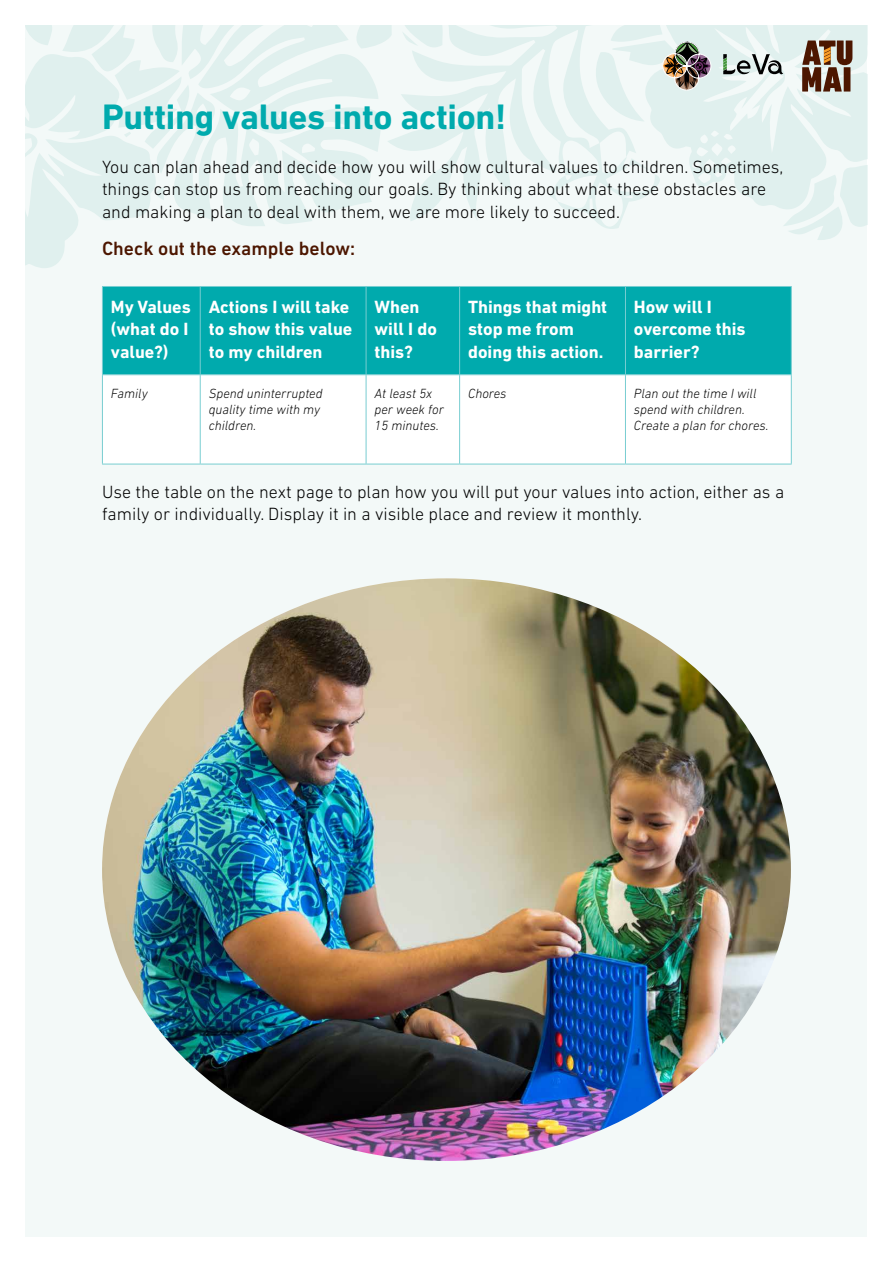
<style>
.page{position:relative;width:893px;height:1263px;background:#fff}
.page>*{position:absolute;margin:0;border:0;box-sizing:border-box;transform-origin:0 0}
.t1{font:700 36px "DIN Next LT Pro";letter-spacing:-.01em;color:#00aaad}
.t2{font:500 19.5px "DIN Next LT Pro";color:#4c1600}
.t3{font:300 18px/22.5px "DIN Next LT Pro";color:#000}
.t4{font:700 18px/22.5px "DIN Next LT Pro";color:#fff}
.t5{font:italic 300 13.5px/16.2px "DIN Next LT Pro";color:#000}
</style>
<div class="page">
<div style="left:26px;top:26px;width:841px;height:1211px;background:#f3f9f8"></div>
<svg style="left:192px;top:26px;width:189px;height:200px;fill:#e0f0ee"></svg>
<svg style="left:388px;top:26px;width:196px;height:195px"></svg>
<svg style="left:355px;top:26px;width:90px;height:23px"></svg>
<svg style="left:26px;top:26px;width:166px;height:242px"></svg>
<div style="left:103px;top:287px;width:688px;height:87px;background:#00aaad"></div>
<div style="left:103px;top:375px;width:688px;height:89px;background:#fff"></div>
<hr style="left:102px;top:286px;width:98px;height:1px;background:#78cdd1">
<hr style="left:102px;top:287px;width:1px;height:87px;background:#78cdd1">
<hr style="left:200px;top:286px;width:166px;height:1px;background:#78cdd1">
<hr style="left:200px;top:287px;width:1px;height:87px;background:#78cdd1">
<hr style="left:366px;top:286px;width:94px;height:1px;background:#78cdd1">
<hr style="left:366px;top:287px;width:1px;height:87px;background:#78cdd1">
<hr style="left:460px;top:286px;width:165px;height:1px;background:#78cdd1">
<hr style="left:459px;top:287px;width:1px;height:87px;background:#78cdd1">
<hr style="left:625px;top:286px;width:167px;height:1px;background:#78cdd1">
<hr style="left:625px;top:287px;width:1px;height:87px;background:#78cdd1">
<hr style="left:791px;top:287px;width:1px;height:87px;background:#78cdd1">
<hr style="left:102px;top:374px;width:98px;height:1px;background:#78cdd1">
<hr style="left:102px;top:375px;width:1px;height:89px;background:#78cdd1">
<hr style="left:200px;top:374px;width:166px;height:1px;background:#78cdd1">
<hr style="left:200px;top:375px;width:1px;height:89px;background:#78cdd1">
<hr style="left:366px;top:374px;width:94px;height:1px;background:#78cdd1">
<hr style="left:366px;top:375px;width:1px;height:89px;background:#78cdd1">
<hr style="left:460px;top:374px;width:165px;height:1px;background:#78cdd1">
<hr style="left:459px;top:375px;width:1px;height:89px;background:#78cdd1">
<hr style="left:625px;top:374px;width:167px;height:1px;background:#78cdd1">
<hr style="left:625px;top:375px;width:1px;height:89px;background:#78cdd1">
<hr style="left:791px;top:375px;width:1px;height:89px;background:#78cdd1">
<hr style="left:102px;top:464px;width:98px;height:1px;background:#78cdd1">
<hr style="left:200px;top:464px;width:166px;height:1px;background:#78cdd1">
<hr style="left:366px;top:464px;width:94px;height:1px;background:#78cdd1">
<hr style="left:460px;top:464px;width:165px;height:1px;background:#78cdd1">
<hr style="left:625px;top:464px;width:167px;height:1px;background:#78cdd1">
<img style="left:102px;top:578px;width:689px;height:583px">
<svg style="left:584px;top:26px;width:283px;height:214px"></svg>
<h1 class="t1" style="left:102px;top:96px;width:406px">Putting values into action!</h1>
<p class="t3" style="left:102px;top:155px;width:683px">You can plan ahead and decide how you will show cultural values to children. Sometimes, things can stop us from reaching our goals. By thinking about what these obstacles are and making a plan to deal with them, we are more likely to succeed.</p>
<p class="t2" style="left:102px;top:237px;width:255px">Check out the example below:</p>
<p class="t4" style="left:111px;top:295px;width:81px">My Values (what do I value?)</p>
<p class="t4" style="left:209px;top:295px;width:145px">Actions I will take to show this value to my children</p>
<p class="t4" style="left:375px;top:295px;width:64px">When will I do this?</p>
<p class="t4" style="left:468px;top:295px;width:141px">Things that might stop me from doing this action.</p>
<p class="t4" style="left:634px;top:295px;width:113px">How will I overcome this barrier?</p>
<p class="t5" style="left:111px;top:385px;width:38px">Family</p>
<p class="t5" style="left:209px;top:385px;width:115px">Spend uninterrupted quality time with my children.</p>
<p class="t5" style="left:375px;top:385px;width:71px">At least 5x per week for<br>15 minutes.</p>
<p class="t5" style="left:468px;top:385px;width:40px">Chores</p>
<p class="t5" style="left:634px;top:385px;width:136px">Plan out the time I will spend with children.<br>Create a plan for chores.</p>
<p class="t3" style="left:102px;top:480px;width:684px">Use the table on the next page to plan how you will put your values into action, either as a family or individually. Display it in a visible place and review it monthly.</p>
</div>
